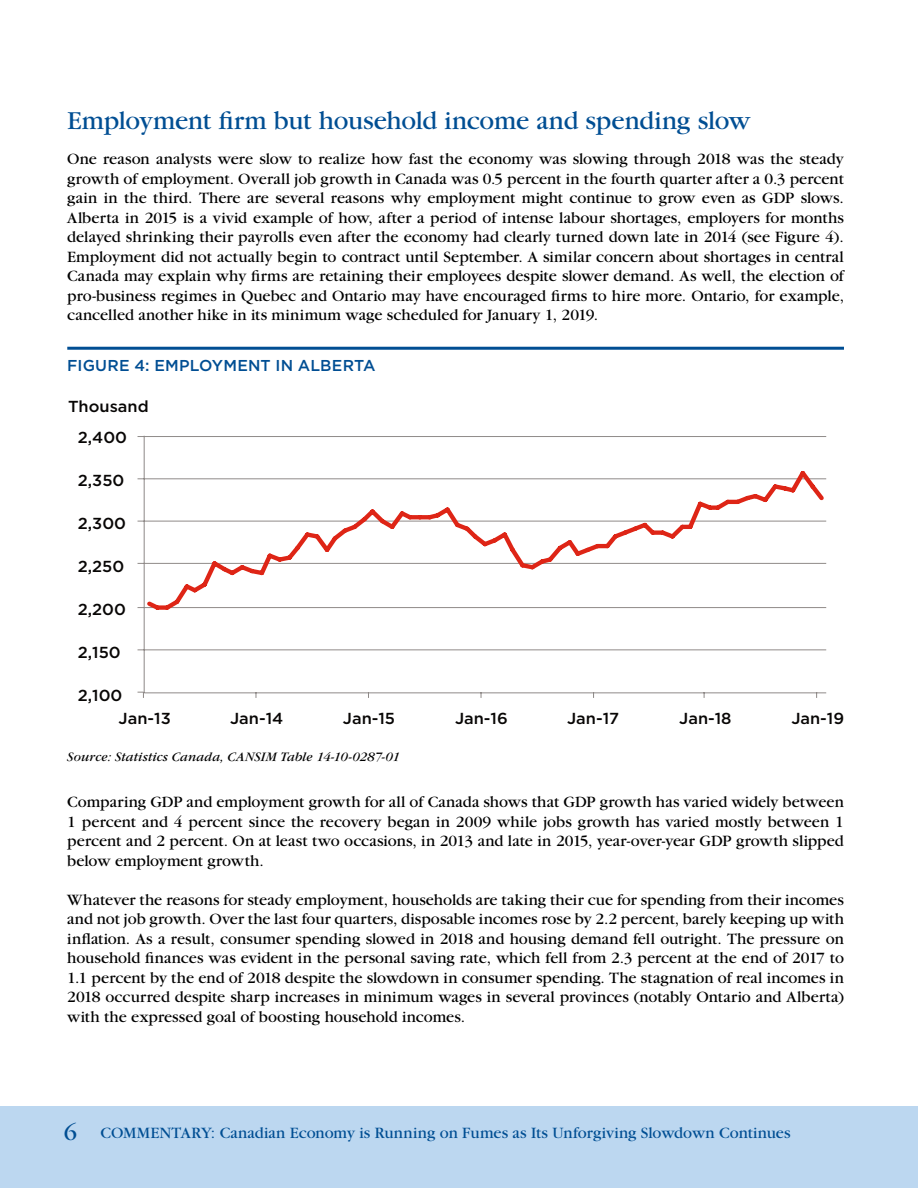
<style>
.page{position:relative;width:918px;height:1188px;background:#fff}
.page>*{position:absolute;margin:0;border:0;box-sizing:border-box;transform-origin:0 0}
.t1{font:27px "Garamond";letter-spacing:-.01em;color:#004e93}
.t2{font:16.5px/19.5px "Garamond";color:#000;text-align:justify}
.t3{font:16.5px "Garamond";color:#004e93}
.t4{font:500 15.9px "Gotham";color:#080605}
.t5{font:500 15.75px "Gotham";letter-spacing:.01em;color:#004e93}
.t6{font:italic 13.5px "Garamond";letter-spacing:.01em;color:#000}
.s1{font-size:24px}
</style>
<div class="page">
<div style="left:0;top:1106px;width:918px;height:82px;background:#bcd7f0"></div>
<hr style="left:67px;top:347px;width:777px;height:3px;background:#004e93">
<hr style="left:143px;top:650px;width:683px;height:1px;background:#8e8987">
<hr style="left:143px;top:436px;width:683px;height:1px;background:#8e8987">
<hr style="left:144px;top:436px;width:1px;height:257px;background:#8e8987">
<hr style="left:144px;top:693px;width:682px;height:1px;background:#8e8987">
<svg style="left:143px;top:467px;width:684px;height:147px"></svg>
<h1 class="t1" style="left:67px;top:106px;width:685px">Employment firm but household income and spending slow</h1>
<p class="t2" style="left:67px;top:150px;width:778px">One reason analysts were slow to realize how fast the economy was slowing through 2018 was the steady growth of employment. Overall job growth in Canada was 0.5 percent in the fourth quarter after a 0.3 percent gain in the third. There are several reasons why employment might continue to grow even as GDP slows.<br>Alberta in 2015 is a vivid example of how, after a period of intense labour shortages, employers for months delayed shrinking their payrolls even after the economy had clearly turned down late in 2014 (see Figure 4).<br>Employment did not actually begin to contract until September. A similar concern about shortages in central Canada may explain why firms are retaining their employees despite slower demand. As well, the election of pro-business regimes in Quebec and Ontario may have encouraged firms to hire more. Ontario, for example, cancelled another hike in its minimum wage scheduled for January 1, 2019.</p>
<p class="t5" style="left:67px;top:355px;width:310px">FIGURE 4: EMPLOYMENT IN ALBERTA</p>
<p class="t4" style="left:68px;top:396px;width:82px">Thousand</p>
<p class="t4" style="left:78px;top:427px;width:51px">2,400</p>
<p class="t4" style="left:78px;top:470px;width:48px">2,350</p>
<p class="t4" style="left:78px;top:513px;width:50px">2,300</p>
<p class="t4" style="left:78px;top:556px;width:48px">2,250</p>
<p class="t4" style="left:78px;top:599px;width:50px">2,200</p>
<p class="t4" style="left:78px;top:642px;width:44px">2,150</p>
<p class="t4" style="left:78px;top:685px;width:46px">2,100</p>
<p class="t4" style="left:119px;top:708px;width:54px">Jan-13</p>
<p class="t4" style="left:230px;top:708px;width:55px">Jan-14</p>
<p class="t4" style="left:343px;top:708px;width:54px">Jan-15</p>
<p class="t4" style="left:455px;top:708px;width:54px">Jan-16</p>
<p class="t4" style="left:567px;top:708px;width:54px">Jan-17</p>
<p class="t4" style="left:679px;top:708px;width:54px">Jan-18</p>
<p class="t4" style="left:791px;top:708px;width:54px">Jan-19</p>
<p class="t6" style="left:67px;top:750px;width:334px">Source: Statistics Canada, CANSIM Table 14-10-0287-01</p>
<p class="t2" style="left:67px;top:792px;width:778px">Comparing GDP and employment growth for all of Canada shows that GDP growth has varied widely between 1 percent and 4 percent since the recovery began in 2009 while jobs growth has varied mostly between 1 percent and 2 percent. On at least two occasions, in 2013 and late in 2015, year-over-year GDP growth slipped below employment growth.</p>
<p class="t2" style="left:67px;top:890px;width:778px">Whatever the reasons for steady employment, households are taking their cue for spending from their incomes and not job growth. Over the last four quarters, disposable incomes rose by 2.2 percent, barely keeping up with inflation. As a result, consumer spending slowed in 2018 and housing demand fell outright. The pressure on household finances was evident in the personal saving rate, which fell from 2.3 percent at the end of 2017 to 1.1 percent by the end of 2018 despite the slowdown in consumer spending. The stagnation of real incomes in 2018 occurred despite sharp increases in minimum wages in several provinces (notably Ontario and Alberta) with the expressed goal of boosting household incomes.</p>
<p class="t3" style="left:64px;top:1125px;width:728px"><span class="s1">6</span> COMMENTARY: Canadian Economy is Running on Fumes as Its Unforgiving Slowdown Continues</p>
</div>
